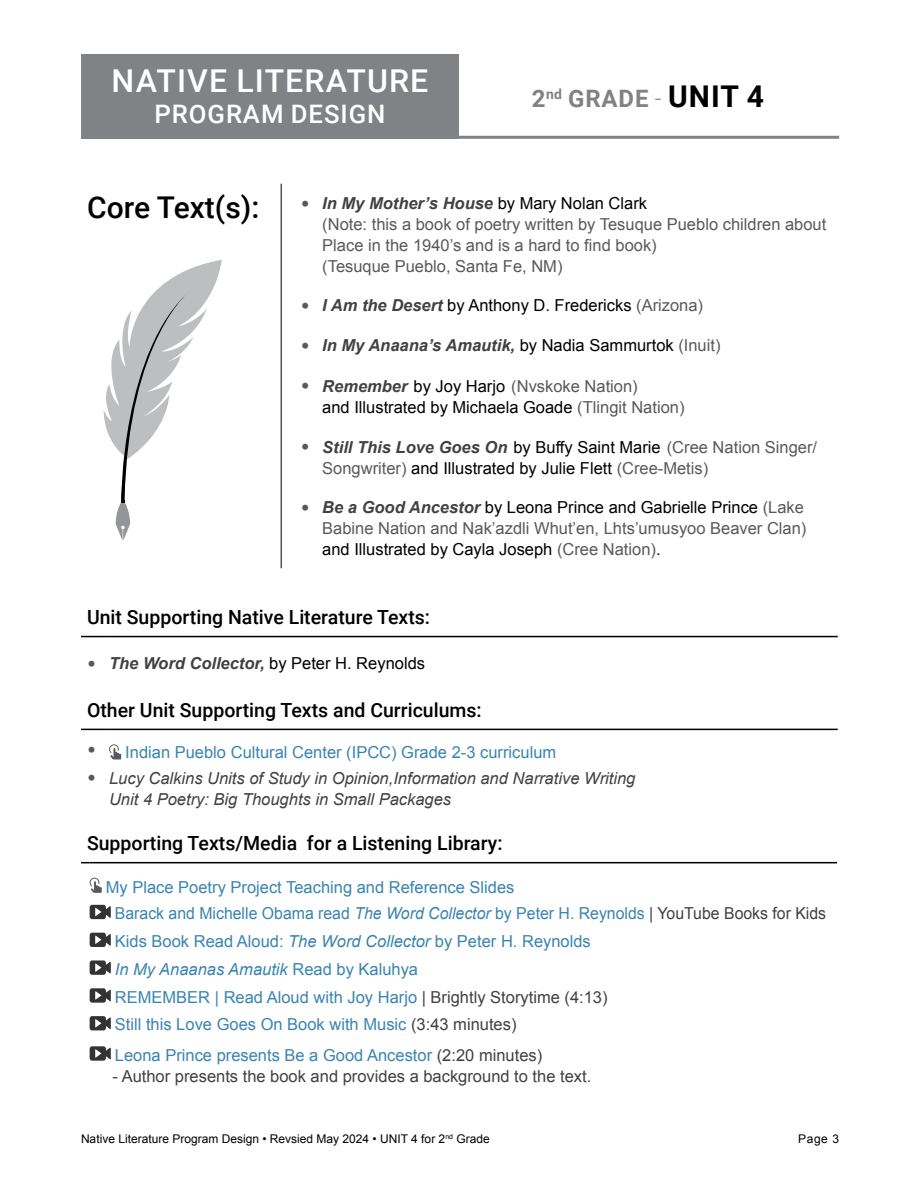
<style>
.page{position:relative;width:918px;height:1188px;background:#fff}
.page>*{position:absolute;margin:0;border:0;box-sizing:border-box;transform-origin:0 0}
.t1{font:500 31.5px "Roboto";letter-spacing:.035em;color:#fff}
.t2{font:500 30px "Roboto";color:#000}
.t3{font:500 25.5px "Roboto";letter-spacing:.035em;color:#fff}
.t4{font:700 24px "Roboto";letter-spacing:.035em;color:#808285}
.t5{font:500 19.5px "Roboto";color:#000}
.t6{font:16.5px/27.9px "Arial";color:#3984b1}
.t7{font:16.5px/21px "Arial";color:#58595b}
.t8{font:16.5px/21px "Arial";color:#000}
.t9{font:italic 16.5px/21px "Arial";color:#414042}
.t10{font:italic 700 16.5px "Arial";color:#414042}
.t11{font:16.5px "Arial";color:#414042}
.t12{font:12px "Arial";color:#000}
.s1{font-weight:300}
.s2{font-size:30px;color:#000}
.s3{font-weight:900;font-size:18px}
.s4{font-weight:700;font-style:italic;color:#414042}
.s5{color:#000}
.s6{font-weight:900;font-size:18px;color:#58595b}
.s7{color:#58595b}
.s8{font-weight:900;font-style:normal;font-size:18px;color:#58595b}
.s9{font-weight:400;font-style:normal;color:#000}
.s10{font-weight:400;font-style:normal;color:#58595b}
.s11{font-style:italic}
.s12{color:#414042}
</style>
<div class="page">
<div style="left:81px;top:54px;width:378px;height:85px;background:#808285"></div>
<hr style="left:81px;top:136px;width:758px;height:3px;background:#808285">
<hr style="left:281px;top:184px;width:1px;height:384px;background:#000">
<svg style="left:81px;top:636px;width:28px;height:1px"></svg>
<hr style="left:109px;top:636px;width:729px;height:1px;background:#000">
<svg style="left:81px;top:729px;width:28px;height:1px"></svg>
<hr style="left:109px;top:729px;width:729px;height:1px;background:#000">
<svg style="left:109px;top:744px;width:12px;height:16px"></svg>
<hr style="left:90px;top:862px;width:747px;height:1px;background:#000">
<svg style="left:90px;top:878px;width:12px;height:15px"></svg>
<svg style="left:90px;top:905px;width:21px;height:14px"></svg>
<svg style="left:90px;top:933px;width:21px;height:14px"></svg>
<svg style="left:90px;top:960px;width:21px;height:15px"></svg>
<svg style="left:90px;top:988px;width:21px;height:15px"></svg>
<svg style="left:90px;top:1016px;width:21px;height:14px"></svg>
<svg style="left:90px;top:1046px;width:21px;height:15px"></svg>
<svg style="left:103px;top:260px;width:119px;height:280px"></svg>
<h1 class="t1" style="left:112px;top:59px;width:318px">NATIVE LITERATURE</h1>
<h3 class="t3" style="left:155px;top:96px;width:232px">PROGRAM DESIGN</h3>
<h3 class="t4" style="left:532px;top:82px;width:233px">2<sup>nd</sup> GRADE <span class="s1">-</span> <span class="s2">UNIT 4</span></h3>
<h2 class="t2" style="left:87px;top:187px;width:174px">Core Text(s):</h2>
<p class="t7" style="left:322px;top:193px;width:506px;text-indent:-22px"><span class="s3">•</span> <span class="s4">In My Mother’s House</span> <span class="s5">by Mary Nolan Clark<br></span>(Note: this a book of poetry written by Tesuque Pueblo children about Place in the 1940’s and is a hard to find book)<br>(Tesuque Pueblo, Santa Fe, NM)</p>
<p class="t8" style="left:301px;top:295px;width:404px"><span class="s6">•</span> <span class="s4">I Am the Desert</span> by Anthony D. Fredericks <span class="s7">(Arizona)</span></p>
<p class="t10" style="left:301px;top:335px;width:421px"><span class="s8">•</span> In My Anaana’s Amautik, <span class="s9">by Nadia Sammurtok</span> <span class="s10">(Inuit)</span></p>
<p class="t8" style="left:322px;top:376px;width:364px;text-indent:-22px"><span class="s6">•</span> <span class="s4">Remember</span> by Joy Harjo <span class="s7">(Nvskoke Nation)<br></span>and Illustrated by Michaela Goade <span class="s7">(Tlingit Nation)</span></p>
<p class="t8" style="left:322px;top:437px;width:496px;text-indent:-22px"><span class="s6">•</span> <span class="s4">Still This Love Goes On</span> by Buffy Saint Marie <span class="s7">(Cree Nation Singer/<br>Songwriter)</span> and Illustrated by Julie Flett <span class="s7">(Cree-Metis)</span></p>
<p class="t7" style="left:322px;top:497px;width:486px;text-indent:-22px"><span class="s3">•</span> <span class="s4">Be a Good Ancestor</span> <span class="s5">by Leona Prince and Gabrielle Prince</span> (Lake<br>Babine Nation and Nak’azdli Whut’en, Lhts’umusyoo Beaver Clan) <span class="s5">and Illustrated by Cayla Joseph</span> (Cree Nation)<span class="s5">.</span></p>
<p class="t5" style="left:87px;top:603px;width:345px">Unit Supporting Native Literature Texts:</p>
<p class="t10" style="left:87px;top:652px;width:340px"><span class="s8">•</span> The Word Collector, <span class="s9">by Peter H. Reynolds</span></p>
<p class="t5" style="left:87px;top:696px;width:396px">Other Unit Supporting Texts and Curriculums:</p>
<p class="t6" style="left:87px;top:738px;width:471px"><span class="s6">•</span> Indian Pueblo Cultural Center (IPCC) Grade 2-3 curriculum</p>
<p class="t9" style="left:109px;top:767px;width:528px;text-indent:-22px"><span class="s8">•</span> Lucy Calkins Units of Study in Opinion,Information and Narrative Writing<br>Unit 4 Poetry: Big Thoughts in Small Packages</p>
<p class="t5" style="left:87px;top:829px;width:417px">Supporting Texts/Media for a Listening Library:</p>
<p class="t6" style="left:115px;top:874px;width:713px;line-height:26.4px;text-indent:-9px">My Place Poetry Project Teaching and Reference Slides<br>Barack and Michelle Obama read <span class="s11">The Word Collector</span> by Peter H. Reynolds <span class="s12">| YouTube Books for Kids</span></p>
<p class="t6" style="left:115px;top:927px;width:494px">Kids Book Read Aloud: <span class="s11">The Word Collector</span> by Peter H. Reynolds <span class="s11">In My Anaanas Amautik</span> Read by Kaluhya<br>REMEMBER | Read Aloud with Joy Harjo <span class="s12">| Brightly Storytime (4:13)<br></span>Still this Love Goes On Book with Music <span class="s12">(3:43 minutes)</span></p>
<p class="t6" style="left:115px;top:1041px;width:429px">Leona Prince presents Be a Good Ancestor <span class="s12">(2:20 minutes)</span></p>
<p class="t11" style="left:113px;top:1065px;width:480px">- Author presents the book and provides a background to the text.</p>
<p class="t12" style="left:81px;top:1131px;width:410px">Native Literature Program Design • Revsied May 2024 • UNIT 4 for 2<sup>nd</sup> Grade</p>
<p class="t12" style="left:798px;top:1131px;width:43px">Page 3</p>
</div>
